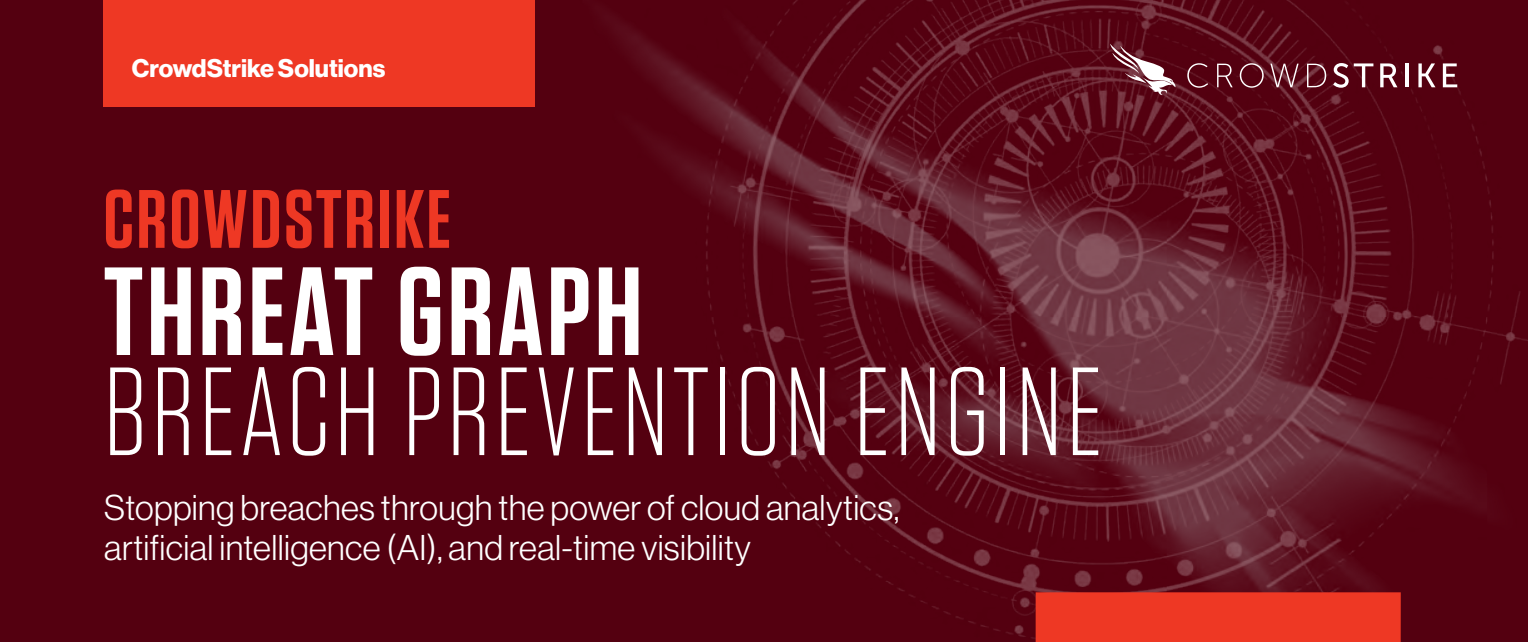
<style>
.page{position:relative;width:1528px;height:642px;background:#fff}
.page>*{position:absolute;margin:0;border:0;box-sizing:border-box;transform-origin:0 0}
.t1{font:300 125px "Tungsten";letter-spacing:.03em;color:#fff}
.t2{font:600 125px "Tungsten";letter-spacing:.03em;color:#fff}
.t3{font:600 82.5px "Tungsten";letter-spacing:.03em;color:#ee3824}
.t4{font:300 35px/40px "Haas Grot Disp 45";letter-spacing:.01em;color:#fff}
.t5{font:700 25px "Haas Grot Disp 75";color:#fff}
</style>
<div class="page">
<div style="left:0;top:0;width:1527px;height:641px;background:#540010"></div>
<img style="left:526px;top:0;width:1001px;height:639px">
<svg style="left:1110px;top:44px;width:66px;height:51px"></svg>
<svg style="left:1187px;top:63px;width:21px;height:25px"></svg>
<svg style="left:1217px;top:64px;width:15px;height:23px"></svg>
<svg style="left:1239px;top:63px;width:24px;height:25px"></svg>
<svg style="left:1270px;top:64px;width:28px;height:23px"></svg>
<svg style="left:1306px;top:64px;width:20px;height:23px"></svg>
<svg style="left:1333px;top:63px;width:40px;height:25px"></svg>
<svg style="left:1380px;top:63px;width:17px;height:24px"></svg>
<hr style="left:1405px;top:63px;width:3px;height:24px;background:#fff">
<svg style="left:1418px;top:63px;width:17px;height:24px"></svg>
<svg style="left:1442px;top:63px;width:15px;height:24px"></svg>
<div style="left:104px;top:0;width:431px;height:106px;background:#ee3824"></div>
<svg style="left:1035px;top:592px;width:421px;height:49px;background:#d83021"></svg>
<p class="t5" style="left:132px;top:53px;width:255px">CrowdStrike Solutions</p>
<h2 class="t3" style="left:103px;top:176px;width:349px">CROWDSTRIKE</h2>
<h1 class="t2" style="left:103px;top:245px;width:540px">THREAT GRAPH</h1>
<h1 class="t1" style="left:103px;top:348px;width:1001px">BREACH PREVENTION ENGINE</h1>
<p class="t4" style="left:104px;top:487px;width:796px">Stopping breaches through the power of cloud analytics, artificial intelligence (AI), and real-time visibility</p>
</div>
